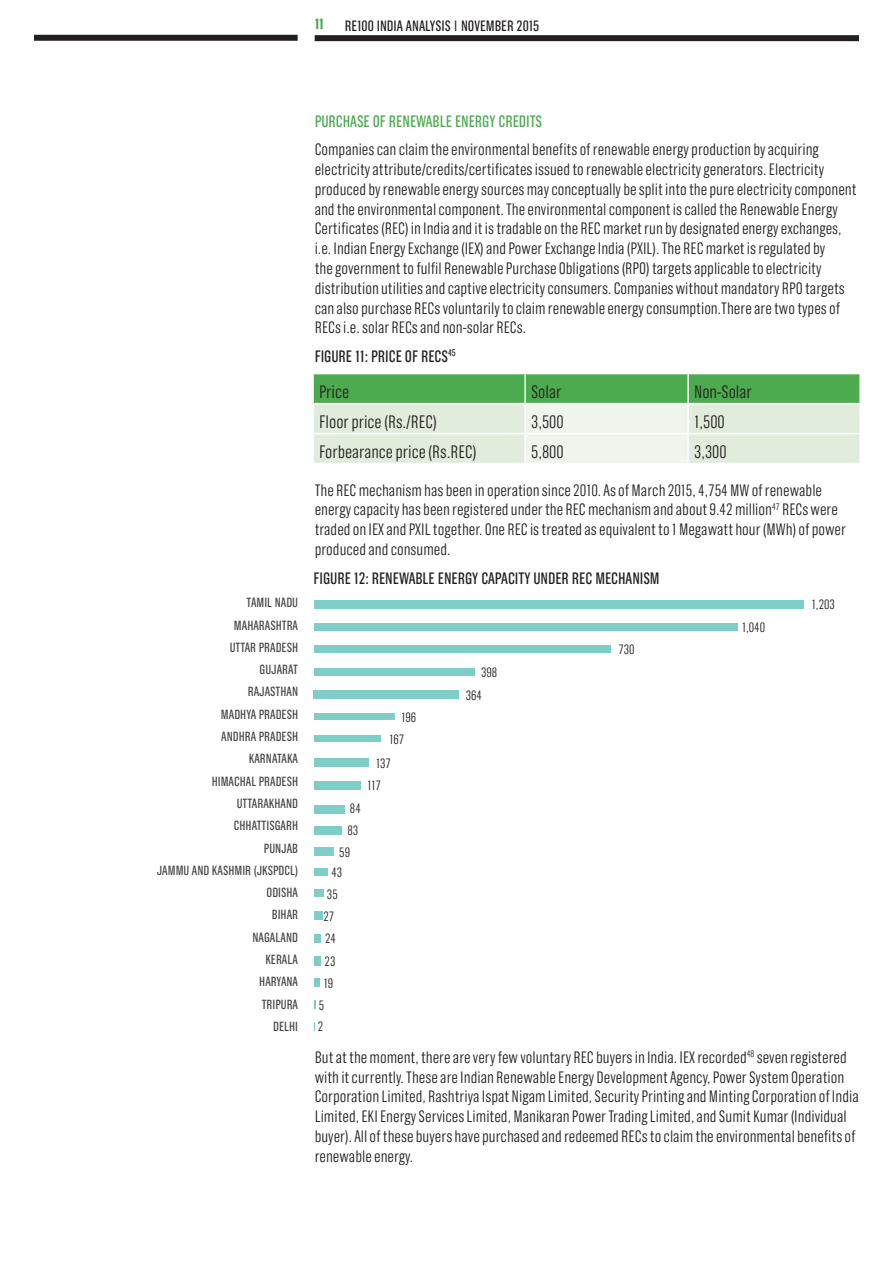
<style>
.page{position:relative;width:893px;height:1263px;background:#fff}
.page>*{position:absolute;margin:0;border:0;box-sizing:border-box;transform-origin:0 0}
.t1{font:300 18px "Grotzec Head Condensed";color:#231f20}
.t2{font:300 16.5px/19.8px "Grotzec Head Condensed";color:#231f20}
.t3{font:16.5px "Grotzec Head Condensed";letter-spacing:-.005em;color:#231f20}
.t4{font:16.5px "Grotzec Head Condensed";letter-spacing:-.005em;color:#4caa4f}
.t5{font:15px "Grotzec Head Condensed";color:#231f20}
.t6{font:700 15px "Grotzec Head Condensed";color:#4caa4f}
.t7{font:300 13.5px/23.1px "Grotzec Head Condensed";color:#231f20}
.t8{font:13.35px "Grotzec Head Condensed";color:#464547}
</style>
<div class="page">
<div style="left:315px;top:35px;width:544px;height:6px;background:#231f20"></div>
<div style="left:34px;top:35px;width:264px;height:6px;background:#231f20"></div>
<svg style="left:314px;top:374px;width:545px;height:89px"></svg>
<hr style="left:524px;top:374px;width:2px;height:29px;background:#fff">
<hr style="left:687px;top:374px;width:2px;height:29px;background:#fff">
<hr style="left:312px;top:403px;width:213px;height:1px;background:#fff">
<hr style="left:525px;top:403px;width:163px;height:1px;background:#fff">
<hr style="left:524px;top:404px;width:2px;height:29px;background:#fff">
<hr style="left:688px;top:403px;width:173px;height:1px;background:#fff">
<hr style="left:687px;top:404px;width:2px;height:29px;background:#fff">
<hr style="left:312px;top:433px;width:213px;height:1px;background:#fff">
<hr style="left:525px;top:433px;width:163px;height:1px;background:#fff">
<hr style="left:524px;top:434px;width:2px;height:29px;background:#fff">
<hr style="left:688px;top:433px;width:173px;height:1px;background:#fff">
<hr style="left:687px;top:434px;width:2px;height:29px;background:#fff">
<div style="left:314px;top:600px;width:489px;height:8px;background:#7ecdc6"></div>
<div style="left:314px;top:623px;width:423px;height:7px;background:#7ecdc6"></div>
<div style="left:314px;top:645px;width:297px;height:8px;background:#7ecdc6"></div>
<div style="left:314px;top:668px;width:161px;height:7px;background:#7ecdc6"></div>
<div style="left:314px;top:690px;width:145px;height:9px;background:#7ecdc6"></div>
<div style="left:314px;top:713px;width:80px;height:6px;background:#7ecdc6"></div>
<div style="left:314px;top:735px;width:67px;height:7px;background:#7ecdc6"></div>
<div style="left:314px;top:758px;width:55px;height:9px;background:#7ecdc6"></div>
<div style="left:314px;top:781px;width:46px;height:9px;background:#7ecdc6"></div>
<div style="left:314px;top:805px;width:30px;height:9px;background:#7ecdc6"></div>
<div style="left:314px;top:826px;width:27px;height:8px;background:#7ecdc6"></div>
<div style="left:314px;top:847px;width:19px;height:8px;background:#7ecdc6"></div>
<div style="left:314px;top:868px;width:14px;height:8px;background:#7ecdc6"></div>
<div style="left:314px;top:889px;width:9px;height:8px;background:#7ecdc6"></div>
<div style="left:314px;top:911px;width:8px;height:9px;background:#7ecdc6"></div>
<div style="left:314px;top:933px;width:7px;height:9px;background:#7ecdc6"></div>
<div style="left:314px;top:956px;width:7px;height:9px;background:#7ecdc6"></div>
<div style="left:314px;top:978px;width:5px;height:8px;background:#7ecdc6"></div>
<p class="t6" style="left:315px;top:15px;width:11px">11</p>
<p class="t5" style="left:345px;top:17px;width:196px">RE100 INDIA ANALYSIS | NOVEMBER 2015</p>
<p class="t8" style="left:247px;top:595px;width:53px">TAMIL NADU</p>
<p class="t8" style="left:234px;top:617px;width:66px">MAHARASHTRA</p>
<p class="t8" style="left:230px;top:639px;width:64px">UTTAR PRADESH</p>
<p class="t8" style="left:260px;top:662px;width:40px">GUJARAT</p>
<p class="t8" style="left:248px;top:684px;width:52px">RAJASTHAN</p>
<p class="t8" style="left:221px;top:706px;width:72px">MADHYA PRADESH</p>
<p class="t8" style="left:221px;top:729px;width:72px">ANDHRA PRADESH</p>
<p class="t8" style="left:249px;top:751px;width:51px">KARNATAKA</p>
<p class="t8" style="left:212px;top:773px;width:81px">HIMACHAL PRADESH</p>
<p class="t8" style="left:237px;top:796px;width:63px">UTTARAKHAND</p>
<p class="t8" style="left:234px;top:818px;width:64px">CHHATTISGARH</p>
<p class="t8" style="left:264px;top:840px;width:36px">PUNJAB</p>
<p class="t8" style="left:157px;top:863px;width:143px">JAMMU AND KASHMIR (JKSPDCL)</p>
<p class="t8" style="left:267px;top:885px;width:33px">ODISHA</p>
<p class="t8" style="left:272px;top:907px;width:28px">BIHAR</p>
<p class="t8" style="left:252px;top:929px;width:47px">NAGALAND</p>
<p class="t8" style="left:265px;top:952px;width:34px">KERALA</p>
<p class="t8" style="left:259px;top:974px;width:40px">HARYANA</p>
<p class="t8" style="left:262px;top:996px;width:38px">TRIPURA</p>
<p class="t8" style="left:273px;top:1019px;width:26px">DELHI</p>
<p class="t4" style="left:315px;top:112px;width:83px">PURCHASE OF RENEWAB</p>
<p class="t4" style="left:440px;top:112px;width:23px">LEENERG</p>
<p class="t4" style="left:489px;top:112px;width:17px">Y CREDIT</p>
<p class="t4" style="left:536px;top:112px;width:8px">S</p>
<p class="t2" style="left:315px;top:139px;width:543px">Companies can claim the environmental benefits of renewable energy production by acquiring electricity attribute/credits/certificates issued to renewable electricity generators. Electricity produced by renewable energy sources may conceptually be split into the pure electricity component and the environmental component. The environmental component is called the Renewable Energy Certificates (REC) in India and it is tradable on the REC market run by designated energy exchanges, i.e. Indian Energy Exchange (IEX) and Power Exchange India (PXIL). The REC market is regulated by<br>the government to fulfil Renewable Purchase Obligations (RPO) targets applicable to electricity distribution utilities and captive electricity consumers. Companies without mandatory RPO targets can also purchase RECs voluntarily to claim renewable energy consumption.There are two types of RECs i.e. solar RECs and non-solar RECs.</p>
<p class="t3" style="left:315px;top:346px;width:13px">FIGURE</p>
<p class="t3" style="left:355px;top:346px;width:30px">11: PRICE</p>
<p class="t3" style="left:405px;top:346px;width:52px">OF RECS<sup>45</sup></p>
<p class="t1" style="left:319px;top:381px;width:32px">Price</p>
<p class="t1" style="left:531px;top:381px;width:32px">Solar</p>
<p class="t1" style="left:694px;top:381px;width:59px">Non-Solar</p>
<p class="t1" style="left:319px;top:411px;width:120px">Floor price (Rs./REC)</p>
<p class="t1" style="left:531px;top:411px;width:34px">3,500</p>
<p class="t1" style="left:694px;top:411px;width:32px">1,500</p>
<p class="t1" style="left:319px;top:441px;width:159px">Forbearance price (Rs.REC)</p>
<p class="t1" style="left:531px;top:441px;width:34px">5,800</p>
<p class="t1" style="left:694px;top:441px;width:34px">3,300</p>
<p class="t2" style="left:315px;top:480px;width:533px">The REC mechanism has been in operation since 2010. As of March 2015, 4,754 MW of renewable energy capacity has been registered under the REC mechanism and about 9.42 million<sup>47</sup> RECs were traded on IEX and PXIL together. One REC is treated as equivalent to 1 Megawatt hour (MWh) of power produced and consumed.</p>
<p class="t3" style="left:313px;top:569px;width:13px">FIGURE</p>
<p class="t3" style="left:354px;top:569px;width:34px">12: RENEWAB</p>
<p class="t3" style="left:423px;top:569px;width:23px">LEENERG</p>
<p class="t3" style="left:472px;top:569px;width:17px">Y CAPACIT</p>
<p class="t3" style="left:524px;top:569px;width:17px">Y UNDER</p>
<p class="t3" style="left:572px;top:569px;width:87px">REC MECHANISM</p>
<p class="t7" style="left:389px;top:706px;width:28px;line-height:22.2px;text-indent:12px">196<br>167</p>
<p class="t7" style="left:367px;top:752px;width:25px;line-height:21.8px;text-indent:9px">137<br>117</p>
<p class="t7" style="left:350px;top:797px;width:12px">84</p>
<p class="t7" style="left:347px;top:819px;width:12px">83</p>
<p class="t7" style="left:339px;top:840px;width:12px">59</p>
<p class="t7" style="left:332px;top:861px;width:12px">43</p>
<p class="t7" style="left:327px;top:882px;width:12px">35</p>
<p class="t7" style="left:324px;top:905px;width:12px">27</p>
<p class="t7" style="left:325px;top:927px;width:12px">24</p>
<p class="t7" style="left:325px;top:949px;width:12px">23</p>
<p class="t7" style="left:324px;top:971px;width:11px">19</p>
<p class="t7" style="left:319px;top:993px;width:7px">5</p>
<p class="t7" style="left:318px;top:1014px;width:7px">2</p>
<p class="t7" style="left:466px;top:660px;width:33px;text-indent:15px">398<br>364</p>
<p class="t7" style="left:618px;top:638px;width:18px">730</p>
<p class="t7" style="left:742px;top:616px;width:25px">1,040</p>
<p class="t7" style="left:812px;top:592px;width:25px">1,203</p>
<p class="t2" style="left:315px;top:1047px;width:546px">But at the moment, there are very few voluntary REC buyers in India. IEX recorded<sup>48</sup> seven registered with it currently. These are Indian Renewable Energy Development Agency, Power System Operation Corporation Limited, Rashtriya Ispat Nigam Limited, Security Printing and Minting Corporation of India Limited, EKI Energy Services Limited, Manikaran Power Trading Limited, and Sumit Kumar (Individual buyer). All of these buyers have purchased and redeemed RECs to claim the environmental benefits of renewable energy.</p>
</div>
